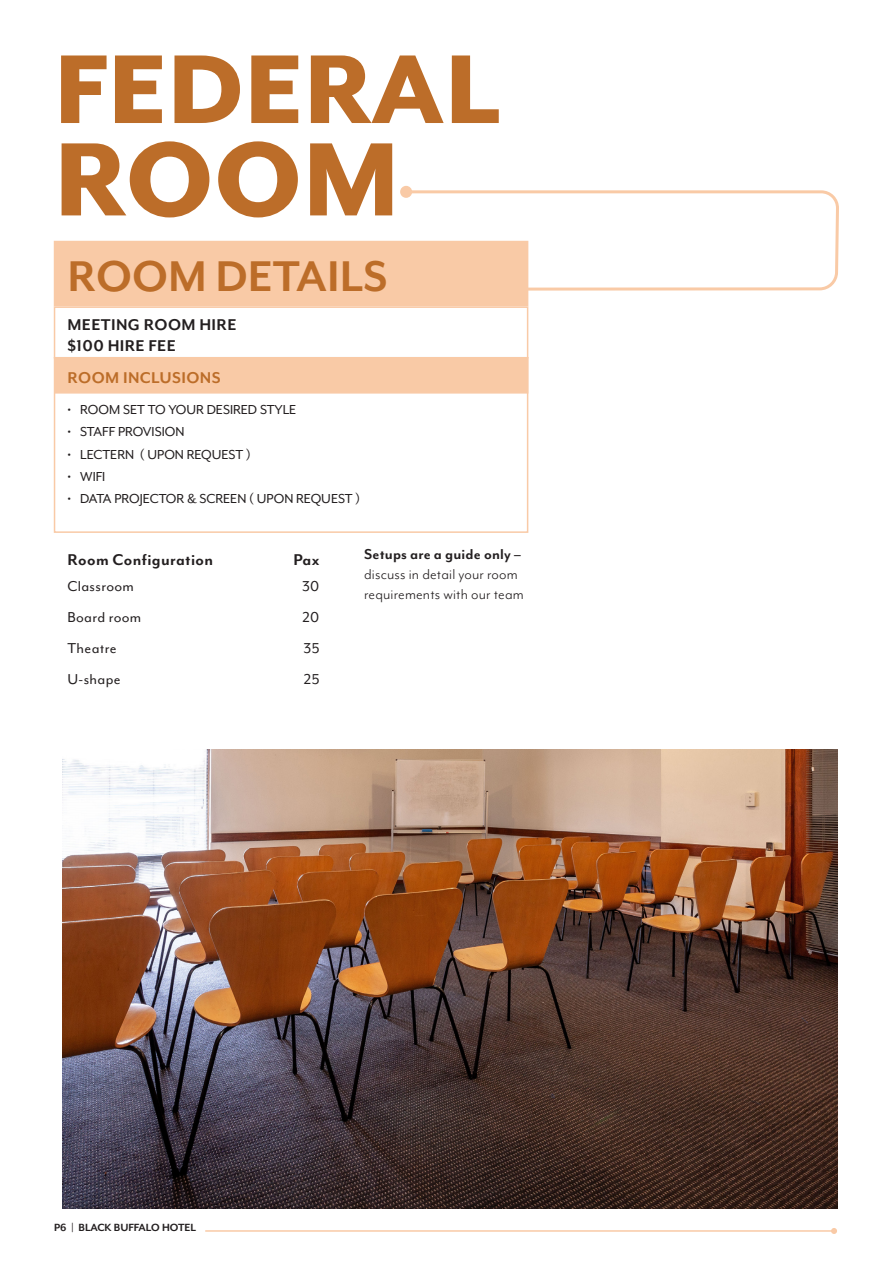
<style>
.page{position:relative;width:893px;height:1263px;background:#fff}
.page>*{position:absolute;margin:0;border:0;box-sizing:border-box;transform-origin:0 0}
.Attention_Typography{font:800 120px "Mr Eaves Mod OT";color:#bc6d29}
.Attention_Typography-2{font:800 112.5px "Mr Eaves Mod OT";color:#bc6d29}
.Sub_Header{font:700 49.5px "Mr Eaves Mod OT";color:#bc6d29}
.Small_Subs{font:700 18px "Mr Eaves Mod OT";letter-spacing:.02em;color:#231f20}
.Small_Subs-2{font:700 18px "Mr Eaves Mod OT";letter-spacing:.02em;color:#bc6d29}
.BODY{font:16.5px/19.8px "Mr Eaves Mod OT";letter-spacing:.01em;color:#231f20}
.Small_Subs-3{font:16.5px "Mr Eaves Mod OT";letter-spacing:.02em;color:#231f20}
.t1{font:15px "Mr Eaves XL Mod OT";color:#231f20}
.t2{font:700 12px "Mr Eaves XL Mod OT";color:#231f20}
.s1{font-weight:700}
</style>
<div class="page">
<hr style="left:206px;top:1230px;width:628px;height:2px;background:#f9caa6">
<svg style="left:831px;top:1228px;width:6px;height:6px"></svg>
<img style="left:63px;top:749px;width:774px;height:460px">
<div style="left:54px;top:241px;width:474px;height:65px;background:#f9caa6"></div>
<div style="left:54px;top:306px;width:474px;height:52px;border:2px solid #f9caa6"></div>
<div style="left:54px;top:357px;width:474px;height:176px;border:2px solid #f9caa6"></div>
<div style="left:55px;top:357px;width:473px;height:37px;background:#f9caa6;border:2px solid #f9caa6"></div>
<svg style="left:403px;top:189px;width:436px;height:103px"></svg>
<div style="left:400px;top:186px;width:12px;height:12px;background:#f9caa6;border-radius:50%"></div>
<p class="Attention_Typography-2" style="left:54px;top:24px;width:448px">FEDERAL</p>
<p class="Attention_Typography" style="left:54px;top:110px;width:348px">ROOM</p>
<p class="Sub_Header" style="left:67px;top:249px;width:322px">ROOM DETAILS</p>
<p class="Small_Subs" style="left:67px;top:314px;width:170px">MEETING ROOM HIRE</p>
<p class="Small_Subs" style="left:67px;top:335px;width:110px">$100 HIRE FEE</p>
<p class="Small_Subs-2" style="left:67px;top:367px;width:155px">ROOM INCLUSIONS</p>
<p class="t1" style="left:67px;top:401px;width:230px">• ROOM SET TO YOUR DESIRED STYLE</p>
<p class="t1" style="left:67px;top:424px;width:118px">• STAFF PROVISION</p>
<p class="t1" style="left:67px;top:446px;width:185px">• LECTERN ( UPON REQUEST )</p>
<p class="t1" style="left:67px;top:468px;width:39px">• WIFI</p>
<p class="t1" style="left:67px;top:490px;width:294px">• DATA PROJECTOR &amp; SCREEN ( UPON REQUEST )</p>
<p class="Small_Subs" style="left:67px;top:549px;width:147px">Room Configuration</p>
<p class="Small_Subs" style="left:293px;top:549px;width:28px">Pax</p>
<p class="Small_Subs-3" style="left:67px;top:577px;width:68px">Classroom</p>
<p class="Small_Subs-3" style="left:302px;top:577px;width:19px">30</p>
<p class="Small_Subs-3" style="left:67px;top:608px;width:75px">Board room</p>
<p class="Small_Subs-3" style="left:302px;top:608px;width:18px">20</p>
<p class="Small_Subs-3" style="left:67px;top:639px;width:51px">Theatre</p>
<p class="Small_Subs-3" style="left:303px;top:639px;width:17px">35</p>
<p class="Small_Subs-3" style="left:67px;top:670px;width:55px">U-shape</p>
<p class="Small_Subs-3" style="left:304px;top:670px;width:17px">25</p>
<p class="BODY" style="left:364px;top:544px;width:161px"><span class="s1">Setups are a guide only – </span>discuss in detail your room requirements with our team</p>
<p class="t2" style="left:54px;top:1221px;width:143px">P6 | BLACK BUFFALO HOTEL</p>
</div>
